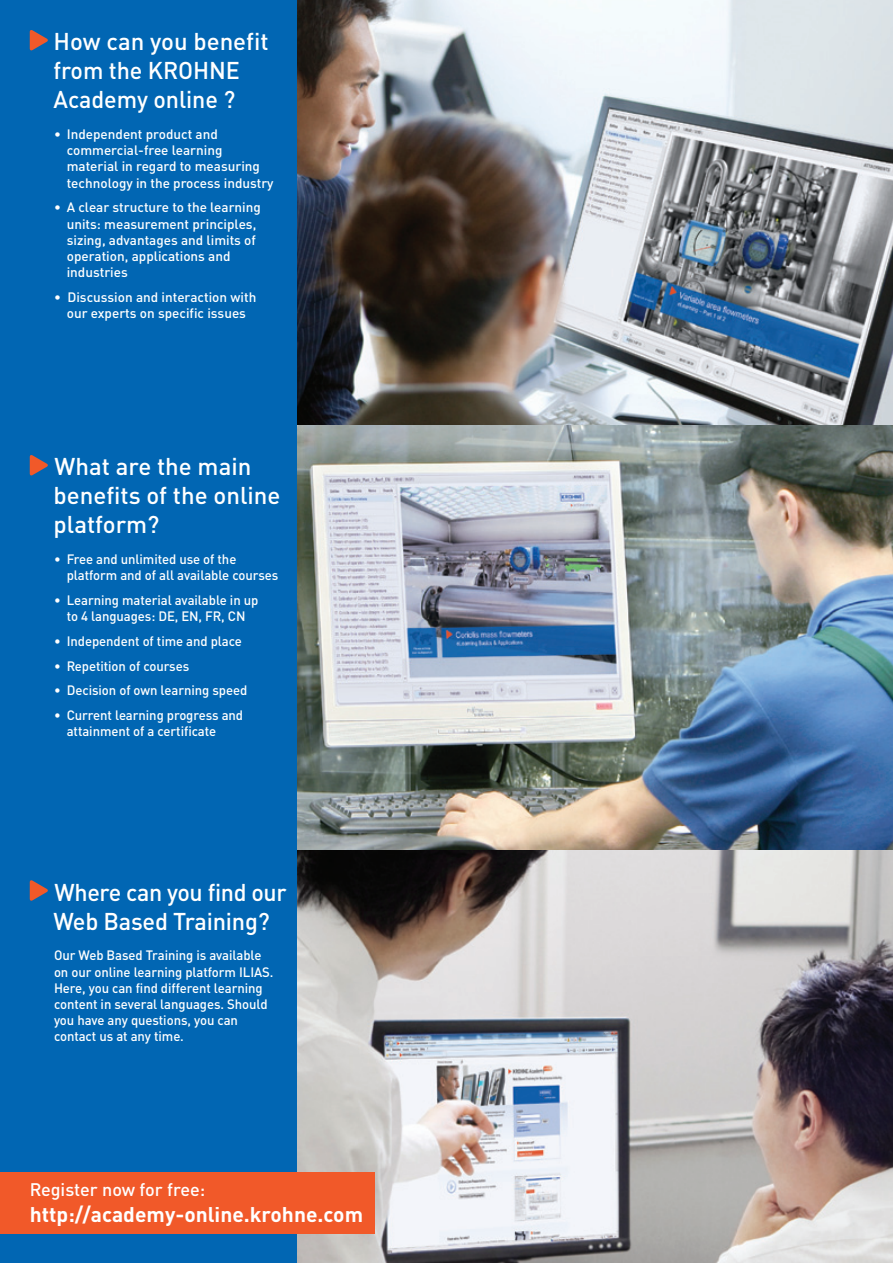
<style>
.page{position:relative;width:893px;height:1263px;background:#0166b3}
.page>*{position:absolute;margin:0;border:0;box-sizing:border-box;transform-origin:0 0}
.t1{font:500 24px/28.8px "DIN Pro";letter-spacing:-.005em;color:#fff}
.t2{font:700 21px "DIN Pro";color:#fff}
.t3{font:500 18px "DIN Pro";color:#fff}
.t4{font:500 13.5px/16.2px "DIN Pro";letter-spacing:-.005em;color:#fff}
</style>
<div class="page">
<img style="left:298px;top:0;width:595px;height:425px">
<img style="left:298px;top:425px;width:595px;height:425px">
<img style="left:298px;top:850px;width:595px;height:413px">
<svg style="left:30px;top:30px;width:18px;height:21px"></svg>
<svg style="left:30px;top:455px;width:18px;height:21px"></svg>
<svg style="left:30px;top:880px;width:18px;height:21px"></svg>
<div style="left:0;top:1172px;width:374px;height:61px;background:#f15929"></div>
<p class="t1" style="left:54px;top:25px;width:217px">How can you benefit from the KROHNE<br>Academy online ?</p>
<p class="t4" style="left:67px;top:125px;width:208px;text-indent:-13px">• Independent product and commercial-free learning material in regard to measuring technology in the process industry</p>
<p class="t4" style="left:67px;top:198px;width:196px;text-indent:-13px">• A clear structure to the learning units: measurement principles, sizing, advantages and limits of operation, applications and industries</p>
<p class="t4" style="left:54px;top:287px;width:204px;text-align:center">• Discussion and interaction with our experts on specific issues</p>
<p class="t1" style="left:54px;top:450px;width:228px">What are the main benefits of the online platform?</p>
<p class="t4" style="left:67px;top:550px;width:213px;text-indent:-13px">• Free and unlimited use of the platform and of all available courses</p>
<p class="t4" style="left:54px;top:590px;width:206px;text-align:center">• Learning material available in up to 4 languages: DE, EN, FR, CN</p>
<p class="t4" style="left:54px;top:631px;width:189px">• Independent of time and place</p>
<p class="t4" style="left:54px;top:656px;width:137px">• Repetition of courses</p>
<p class="t4" style="left:54px;top:681px;width:195px">• Decision of own learning speed</p>
<p class="t4" style="left:67px;top:705px;width:178px;text-indent:-13px">• Current learning progress and attainment of a certificate</p>
<p class="t1" style="left:54px;top:875px;width:235px">Where can you find our<br>Web Based Training?</p>
<p class="t4" style="left:54px;top:946px;width:221px">Our Web Based Training is available on our online learning platform ILIAS.<br>Here, you can find different learning content in several languages. Should you have any questions, you can contact us at any time.</p>
<p class="t3" style="left:30px;top:1175px;width:177px">Register now for free:</p>
<p class="t2" style="left:30px;top:1196px;width:335px">http://academy-online.krohne.com</p>
</div>
